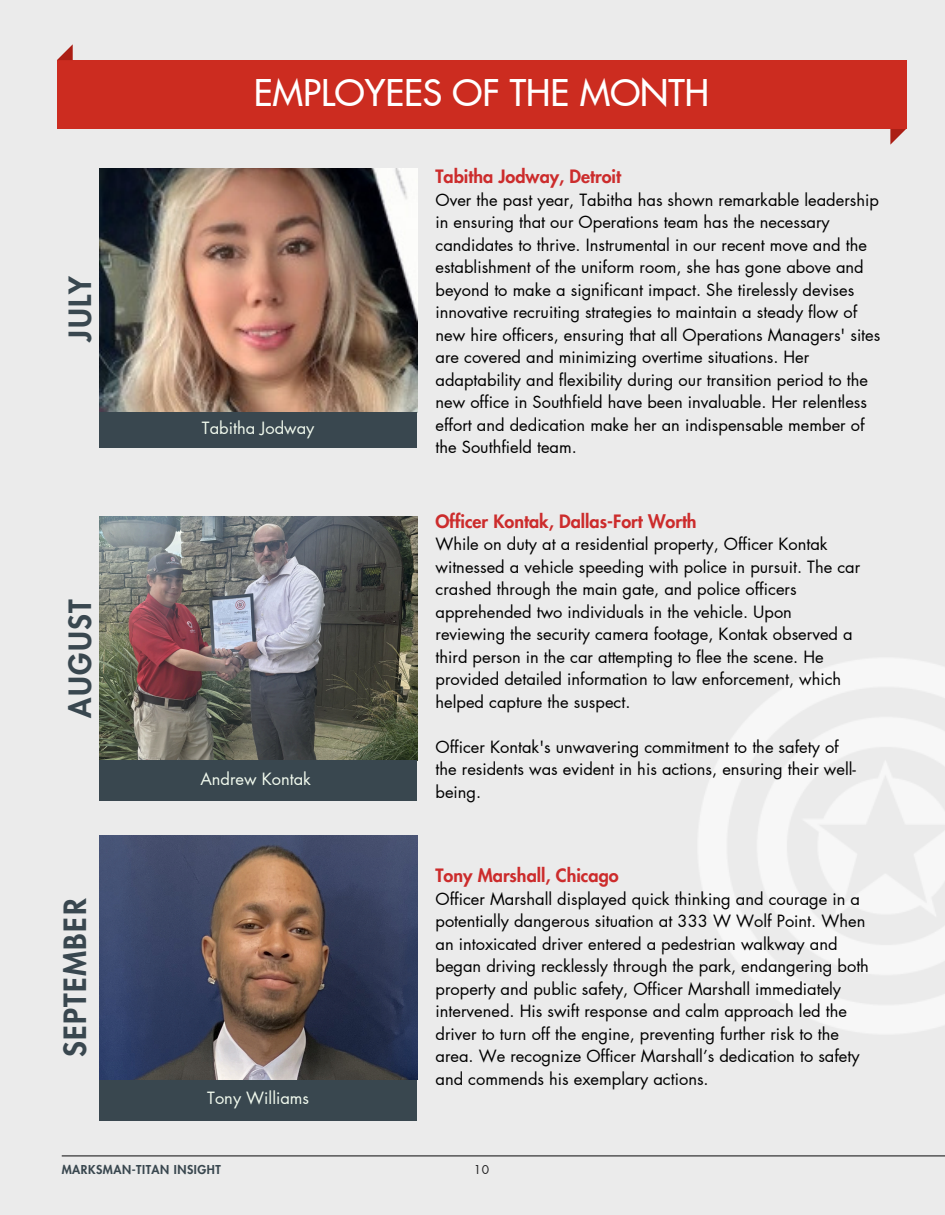
<style>
.page{position:relative;width:945px;height:1215px;background:#ebebeb}
.page>*{position:absolute;margin:0;border:0;box-sizing:border-box;transform-origin:0 0}
.t1{font:500 36px "Futura LT Pro";color:#fff}
.t2{font:800 30px "Futura LT Pro";letter-spacing:.045em;color:#39474f}
.t3{font:800 18px "Futura LT Pro";color:#cc2c2c}
.t4{font:16.5px/22.5px "Futura LT Pro";color:#000}
.t5{font:16.5px "Futura LT Pro";color:#f1faee}
.t6{font:800 12px "Futura LT Pro";letter-spacing:.045em;color:#39474f}
.t7{font:12px "Futura LT Pro";color:#222223}
</style>
<div class="page">
<img style="left:99px;top:168px;width:319px;height:244px">
<svg style="left:890px;top:129px;width:16px;height:16px"></svg>
<div style="left:57px;top:60px;width:849px;height:69px;background:#cc2c20"></div>
<svg style="left:57px;top:44px;width:16px;height:16px"></svg>
<img style="left:99px;top:516px;width:319px;height:244px">
<hr style="left:62px;top:1155px;width:883px;height:1px;background:#222223">
<img style="left:699px;top:659px;width:246px;height:374px">
<div style="left:99px;top:760px;width:318px;height:41px;background:#39474f"></div>
<div style="left:99px;top:412px;width:318px;height:36px;background:#39474f"></div>
<img style="left:99px;top:836px;width:319px;height:244px">
<div style="left:99px;top:1080px;width:318px;height:40px;background:#39474f"></div>
<p class="t2" style="left:66px;top:342px;width:68px;rotate:-90deg">JULY</p>
<h1 class="t2" style="left:66px;top:718px;width:120px;rotate:-90deg">AUGUST</h1>
<h2 class="t2" style="left:62px;top:1057px;width:160px;rotate:-90deg">SEPTEMBER</h2>
<p class="t1" style="left:254px;top:76px;width:457px">EMPLOYEES OF THE MONTH</p>
<h3 class="t5" style="left:202px;top:421px;width:114px">Tabitha Jodway</h3>
<h3 class="t5" style="left:200px;top:771px;width:112px">Andrew Kontak</h3>
<h3 class="t5" style="left:207px;top:1091px;width:103px">Tony Williams</h3>
<h3 class="t3" style="left:436px;top:168px;width:187px">Tabitha Jodway, Detroit</h3>
<h3 class="t4" style="left:436px;top:189px;width:446px">Over the past year, Tabitha has shown remarkable leadership in ensuring that our Operations team has the necessary candidates to thrive. Instrumental in our recent move and the establishment of the uniform room, she has gone above and beyond to make a significant impact. She tirelessly devises innovative recruiting strategies to maintain a steady flow of new hire officers, ensuring that all Operations Managers' sites are covered and minimizing overtime situations. Her adaptability and flexibility during our transition period to the new office in Southfield have been invaluable. Her relentless effort and dedication make her an indispensable member of the Southfield team.</h3>
<h2 class="t3" style="left:436px;top:513px;width:263px">Officer Kontak, Dallas-Fort Worth</h2>
<h2 class="t4" style="left:436px;top:534px;width:426px">While on duty at a residential property, Officer Kontak witnessed a vehicle speeding with police in pursuit. The car crashed through the main gate, and police officers apprehended two individuals in the vehicle. Upon reviewing the security camera footage, Kontak observed a third person in the car attempting to flee the scene. He provided detailed information to law enforcement, which helped capture the suspect.</h2>
<p class="t4" style="left:436px;top:736px;width:422px">Officer Kontak's unwavering commitment to the safety of the residents was evident in his actions, ensuring their well&shy;being.</p>
<p class="t3" style="left:436px;top:868px;width:185px">Tony Marshall, Chicago</p>
<p class="t4" style="left:436px;top:888px;width:435px">Officer Marshall displayed quick thinking and courage in a potentially dangerous situation at 333 W Wolf Point. When an intoxicated driver entered a pedestrian walkway and began driving recklessly through the park, endangering both property and public safety, Officer Marshall immediately intervened. His swift response and calm approach led the driver to turn off the engine, preventing further risk to the area. We recognize Officer Marshall’s dedication to safety and commends his exemplary actions.</p>
<h2 class="t6" style="left:62px;top:1164px;width:161px">MARKSMAN-TITAN INSIGHT</h2>
<p class="t7" style="left:474px;top:1164px;width:17px">10</p>
</div>
